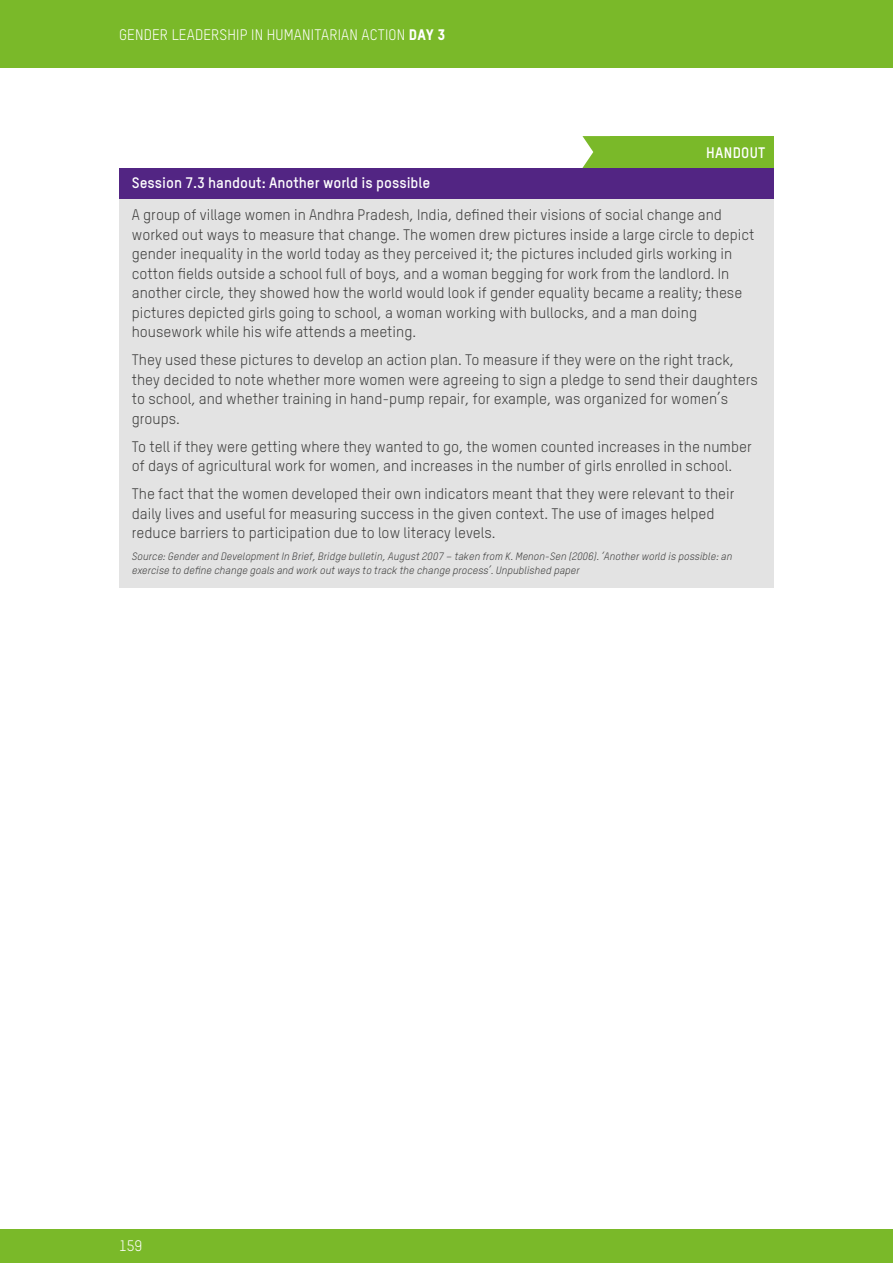
<style>
.page{position:relative;width:893px;height:1263px;background:#fff}
.page>*{position:absolute;margin:0;border:0;box-sizing:border-box;transform-origin:0 0}
.t1{font:15px/19.5px "Oxfam TSTARPRO";color:#3c3c3b}
.t2{font:15px "Oxfam TSTARPRO";letter-spacing:.01em;color:#fff}
.t3{font:700 15px "Oxfam TSTARPRO";color:#fff}
.t4{font:700 15px "Oxfam TSTARPRO";letter-spacing:.02em;color:#fff}
.t5{font:italic 10.5px/13.5px "Oxfam TSTARPRO";color:#3c3c3b}
.s1{font-family:"Oxfam TSTARPRO Headline"}
</style>
<div class="page">
<div style="left:0;top:1229px;width:893px;height:34px;background:#7ab929"></div>
<div style="left:0;top:0;width:893px;height:68px;background:#7ab929"></div>
<svg style="left:582px;top:136px;width:28px;height:32px"></svg>
<div style="left:610px;top:136px;width:164px;height:32px;background:#7ab929"></div>
<div style="left:119px;top:168px;width:655px;height:32px;background:#522583"></div>
<div style="left:119px;top:200px;width:655px;height:388px;background:#e3e3e3"></div>
<p class="t2" style="left:119px;top:26px;width:328px">GENDER LEADERSHIP IN HUMANITARIAN ACTION <span class="s1">DAY 3</span></p>
<p class="t4" style="left:706px;top:143px;width:61px">HANDOUT</p>
<p class="t3" style="left:132px;top:173px;width:300px">Session 7.3 handout: Another world is possible</p>
<p class="t1" style="left:132px;top:205px;width:624px">A group of village women in Andhra Pradesh, India, defined their visions of social change and worked out ways to measure that change. The women drew pictures inside a large circle to depict gender inequality in the world today as they perceived it; the pictures included girls working in cotton fields outside a school full of boys, and a woman begging for work from the landlord. In another circle, they showed how the world would look if gender equality became a reality; these pictures depicted girls going to school, a woman working with bullocks, and a man doing housework while his wife attends a meeting.</p>
<p class="t1" style="left:132px;top:350px;width:628px">They used these pictures to develop an action plan. To measure if they were on the right track, they decided to note whether more women were agreeing to sign a pledge to send their daughters to school, and whether training in hand-pump repair, for example, was organized for women’s groups.</p>
<p class="t1" style="left:132px;top:437px;width:621px">To tell if they were getting where they wanted to go, the women counted increases in the number of days of agricultural work for women, and increases in the number of girls enrolled in school.</p>
<p class="t1" style="left:132px;top:484px;width:604px">The fact that the women developed their own indicators meant that they were relevant to their daily lives and useful for measuring success in the given context. The use of images helped reduce barriers to participation due to low literacy levels.</p>
<p class="t5" style="left:132px;top:550px;width:602px">Source: Gender and Development In Brief, Bridge bulletin, August 2007 – taken from K. Menon-Sen (2006). ‘Another world is possible: an exercise to define change goals and work out ways to track the change process’. Unpublished paper</p>
<p class="t2" style="left:119px;top:1237px;width:25px">159</p>
</div>
